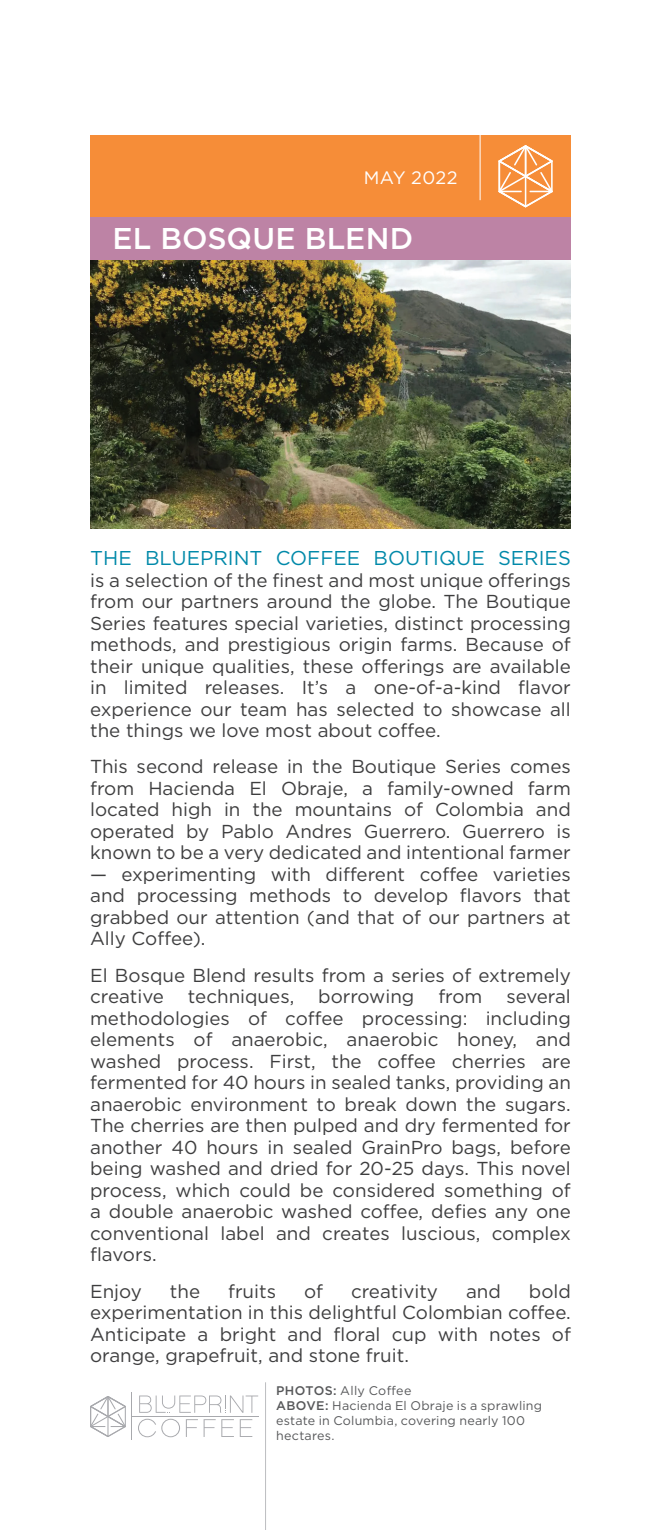
<style>
.page{position:relative;width:661px;height:1530px;background:#fff}
.page>*{position:absolute;margin:0;border:0;box-sizing:border-box;transform-origin:0 0}
.t1{font:500 30px "Gotham";letter-spacing:.01em;color:#fff}
.t2{font:20px "Gotham";color:#0089a9}
.t3{font:18.75px/21.5px "Gotham";color:#3e3e3f;text-align:justify}
.t4{font:18px "Gotham";letter-spacing:.02em;color:#fff}
.t5{font:12.5px/15px "Gotham";letter-spacing:.015em;color:#57585a}
.s1{font-weight:500}
</style>
<div class="page">
<img style="left:90px;top:260px;width:480px;height:269px">
<div style="left:90px;top:135px;width:480px;height:83px;background:#f68d38"></div>
<div style="left:90px;top:217px;width:480px;height:43px;background:#bd83a5"></div>
<svg style="left:498px;top:145px;width:54px;height:62px"></svg>
<hr style="left:479px;top:134px;width:1px;height:66px;background:#fff">
<svg style="left:139px;top:1396px;width:119px;height:17px"></svg>
<svg style="left:138px;top:1419px;width:42px;height:18px"></svg>
<svg style="left:186px;top:1419px;width:29px;height:18px"></svg>
<svg style="left:221px;top:1419px;width:31px;height:18px"></svg>
<hr style="left:131px;top:1393px;width:1px;height:47px;background:#a8a9ad">
<hr style="left:132px;top:1416px;width:126px;height:1px;background:#a8a9ad">
<svg style="left:90px;top:1396px;width:36px;height:41px"></svg>
<hr style="left:265px;top:1382px;width:1px;height:148px;background:#bcbdc0">
<p class="t4" style="left:363px;top:166px;width:95px">MAY 2022</p>
<h1 class="t1" style="left:112px;top:219px;width:302px">EL BOSQUE BLEND</h1>
<p class="t2" style="left:90px;top:545px;width:481px">THE BLUEPRINT COFFEE BOUTIQUE SERIES</p>
<p class="t3" style="left:90px;top:569px;width:482px">is a selection of the finest and most unique offerings from our partners around the globe. The Boutique Series features special varieties, distinct processing methods, and prestigious origin farms. Because of their unique qualities, these offerings are available in limited releases. It’s a one-of-a-kind flavor experience our team has selected to showcase all the things we love most about coffee.</p>
<p class="t3" style="left:90px;top:756px;width:482px">This second release in the Boutique Series comes from Hacienda El Obraje, a family-owned farm located high in the mountains of Colombia and operated by Pablo Andres Guerrero. Guerrero is known to be a very dedicated and intentional farmer</p>
<p class="t3" style="left:90px;top:863px;width:482px">— experimenting with different coffee varieties and processing methods to develop flavors that grabbed our attention (and that of our partners at Ally Coffee).</p>
<p class="t3" style="left:90px;top:964px;width:482px">El Bosque Blend results from a series of extremely creative</p>
<p class="t3" style="left:188px;top:986px;width:108px">techniques,</p>
<p class="t3" style="left:318px;top:986px;width:98px">borrowing</p>
<p class="t3" style="left:438px;top:986px;width:46px">from</p>
<p class="t3" style="left:90px;top:986px;width:482px;text-indent:416px">several methodologies of coffee processing: including elements of anaerobic, anaerobic honey, and washed process. First, the coffee cherries are fermented for 40 hours in sealed tanks, providing an anaerobic environment to break down the sugars.<br>The cherries are then pulped and dry fermented for another 40 hours in sealed GrainPro bags, before being washed and dried for 20-25 days. This novel process, which could be considered something of a double anaerobic washed coffee, defies any one conventional label and creates luscious, complex flavors.</p>
<p class="t3" style="left:90px;top:1280px;width:53px">Enjoy</p>
<p class="t3" style="left:170px;top:1280px;width:32px">the</p>
<p class="t3" style="left:228px;top:1280px;width:49px">fruits</p>
<p class="t3" style="left:304px;top:1280px;width:20px">of</p>
<p class="t3" style="left:351px;top:1280px;width:88px">creativity</p>
<p class="t3" style="left:465px;top:1280px;width:36px">and</p>
<p class="t3" style="left:90px;top:1280px;width:482px;text-indent:438px">bold experimentation in this delightful Colombian coffee.<br>Anticipate a bright and floral cup with notes of orange, grapefruit, and stone fruit.</p>
<p class="t5" style="left:276px;top:1383px;width:267px"><span class="s1">PHOTOS:</span> Ally Coffee<br><span class="s1">ABOVE:</span> Hacienda El Obraje is a sprawling estate in Columbia, covering nearly 100 hectares.</p>
</div>
